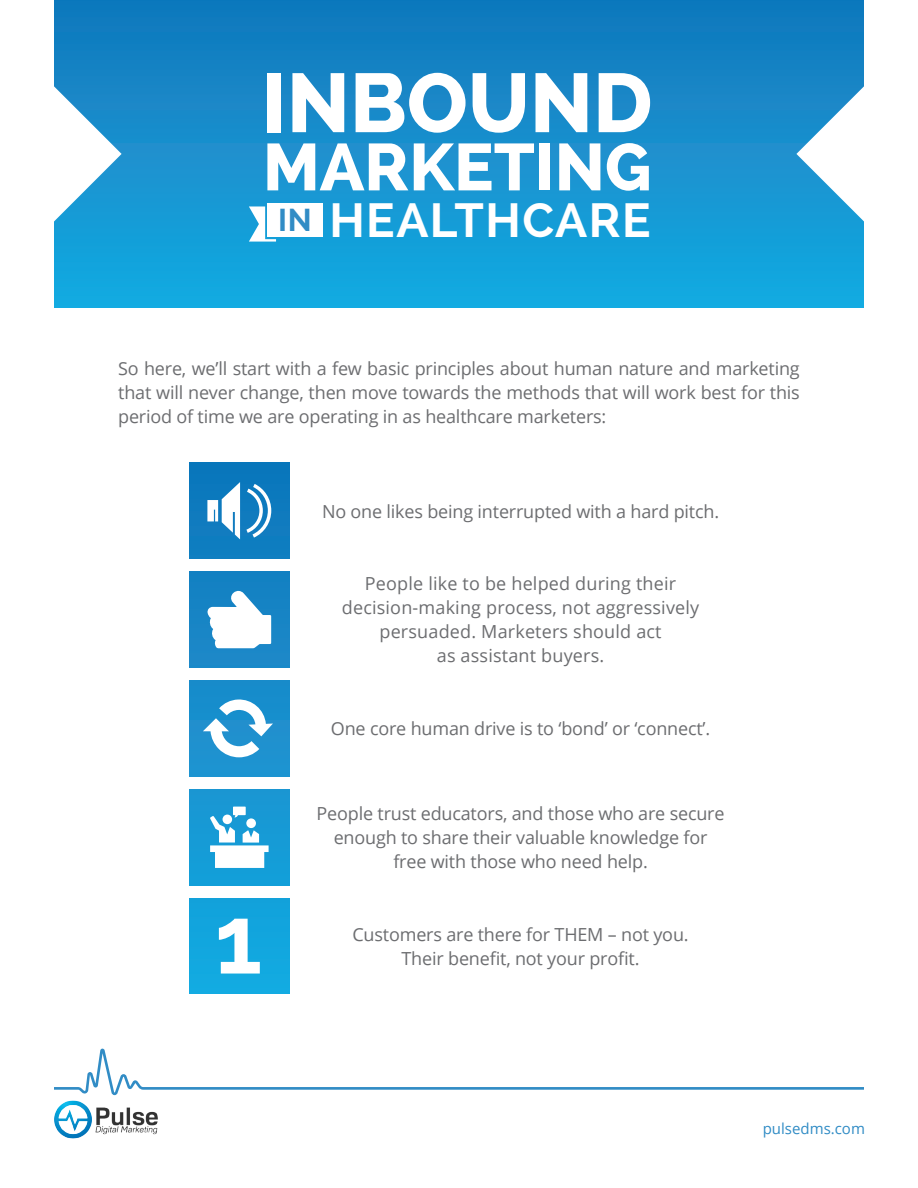
<style>
.page{position:relative;width:918px;height:1188px;background:#fff}
.page>*{position:absolute;margin:0;border:0;box-sizing:border-box;transform-origin:0 0}
.t1{font:800 83.25px "Raleway";color:#fff}
.t2{font:800 66.15px "Raleway";color:#fff}
.t3{font:700 47.55px "Raleway";letter-spacing:.03em;color:#fff}
.t4{font:700 31.35px "Raleway";color:#318cc5}
.t5{font:18px/24px "Open Sans";letter-spacing:-.01em;color:#6c6d70;text-align:justify}
.t6{font:18px "Open Sans";letter-spacing:.01em;color:#6c6d70}
.t7{font:15px "Open Sans";color:#318cc5}
</style>
<div class="page">
<div style="left:54px;top:0;width:810px;height:308px;background:linear-gradient(to bottom,#1477bb,#16abe1)"></div>
<svg style="left:54px;top:1049px;width:810px;height:46px"></svg>
<img style="left:54px;top:1100px;width:104px;height:39px">
<svg style="left:54px;top:83px;width:68px;height:142px"></svg>
<svg style="left:796px;top:83px;width:68px;height:142px"></svg>
<div style="left:267px;top:203px;width:56px;height:34px;background:#fff"></div>
<svg style="left:249px;top:206px;width:27px;height:36px"></svg>
<div style="left:189px;top:463px;width:101px;height:96px;background:#0d7abe"></div>
<svg style="left:246px;top:484px;width:25px;height:54px"></svg>
<svg style="left:207px;top:482px;width:33px;height:57px"></svg>
<div style="left:189px;top:681px;width:101px;height:95px;background:#1c8fce"></div>
<svg style="left:203px;top:699px;width:70px;height:58px"></svg>
<div style="left:189px;top:572px;width:101px;height:95px;background:#1785c5"></div>
<svg style="left:207px;top:591px;width:64px;height:57px"></svg>
<div style="left:189px;top:789px;width:101px;height:96px;background:#179bd6"></div>
<svg style="left:210px;top:807px;width:59px;height:61px"></svg>
<div style="left:189px;top:898px;width:101px;height:96px;background:#12a6de"></div>
<svg style="left:219px;top:919px;width:41px;height:55px"></svg>
<p class="t1" style="left:262px;top:56px;width:392px">INBOUND</p>
<p class="t2" style="left:263px;top:130px;width:390px">MARKETING</p>
<p class="t3" style="left:329px;top:193px;width:323px">HEALTHCARE</p>
<p class="t4" style="left:278px;top:202px;width:35px">IN</p>
<p class="t5" style="left:118px;top:356px;width:683px">So here, we’ll start with a few basic principles about human nature and marketing that will never change, then move towards the methods that will work best for this period of time we are operating in as healthcare marketers:</p>
<p class="t5" style="left:322px;top:499px;width:399px">No one likes being interrupted with a hard pitch.</p>
<p class="t6" style="left:365px;top:572px;width:313px">People like to be helped during their</p>
<p class="t6" style="left:342px;top:596px;width:359px">decision-making process, not aggressively</p>
<p class="t6" style="left:380px;top:620px;width:284px">persuaded. Marketers should act</p>
<p class="t6" style="left:437px;top:644px;width:169px">as assistant buyers.</p>
<p class="t5" style="left:331px;top:717px;width:381px">One core human drive is to ‘bond’ or ‘connect’.</p>
<p class="t5" style="left:317px;top:801px;width:409px;text-align:center">People trust educators, and those who are secure enough to share their valuable knowledge for</p>
<p class="t5" style="left:393px;top:849px;width:256px">free with those who need help.</p>
<p class="t5" style="left:352px;top:922px;width:338px">Customers are there for THEM – not you.</p>
<p class="t5" style="left:402px;top:946px;width:240px">Their benefit, not your profit.</p>
<p class="t7" style="left:763px;top:1118px;width:104px">pulsedms.com</p>
</div>
